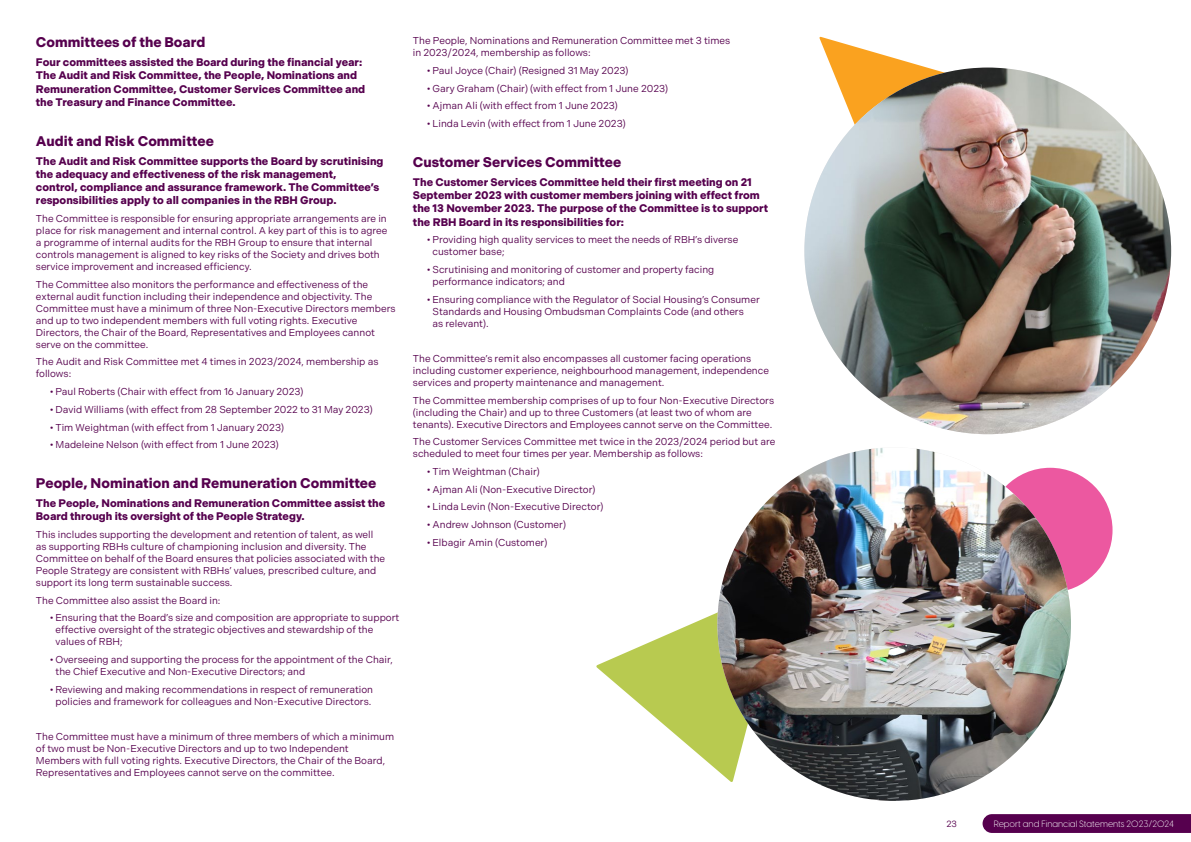
<style>
.page{position:relative;width:1191px;height:842px;background:#fff}
.page>*{position:absolute;margin:0;border:0;box-sizing:border-box;transform-origin:0 0}
.t1{font:700 14px "Indivisible";color:#56004e}
.t2{font:700 11px/13.2px "Indivisible";color:#56004e}
.t3{font:10px/12px "Indivisible";color:#56004e}
.t4{font:300 9px "Visby CF";color:#fff}
.t5{font:9px "Indivisible";color:#56004e}
</style>
<div class="page">
<svg style="left:982px;top:814px;width:209px;height:19px;background:#590551"></svg>
<svg style="left:596px;top:612px;width:188px;height:170px"></svg>
<svg style="left:819px;top:37px;width:197px;height:123px"></svg>
<div style="left:987px;top:468px;width:125px;height:124px;background:#ec58a0;border-radius:50%"></div>
<img style="left:804px;top:68px;width:367px;height:366px;border-radius:183px">
<img style="left:717px;top:447px;width:354px;height:354px;border-radius:177px">
<h1 class="t1" style="left:36px;top:34px;width:171px">Committees of the Board</h1>
<p class="t2" style="left:36px;top:56px;width:331px">Four committees assisted the Board during the financial year:<br>The Audit and Risk Committee, the People, Nominations and Remuneration Committee, Customer Services Committee and the Treasury and Finance Committee.</p>
<h1 class="t1" style="left:36px;top:133px;width:180px">Audit and Risk Committee</h1>
<p class="t2" style="left:36px;top:154px;width:349px">The Audit and Risk Committee supports the Board by scrutinising the adequacy and effectiveness of the risk management,<br>control, compliance and assurance framework. The Committee’s responsibilities apply to all companies in the RBH Group.</p>
<p class="t3" style="left:36px;top:213px;width:353px">The Committee is responsible for ensuring appropriate arrangements are in place for risk management and internal control. A key part of this is to agree a programme of internal audits for the RBH Group to ensure that internal controls management is aligned to key risks of the Society and drives both service improvement and increased efficiency.</p>
<p class="t3" style="left:36px;top:278px;width:361px">The Committee also monitors the performance and effectiveness of the external audit function including their independence and objectivity. The Committee must have a minimum of three Non-Executive Directors members and up to two independent members with full voting rights. Executive Directors, the Chair of the Board, Representatives and Employees cannot serve on the committee.</p>
<p class="t3" style="left:36px;top:356px;width:344px">The Audit and Risk Committee met 4 times in 2023/2024, membership as follows:</p>
<p class="t3" style="left:50px;top:386px;width:255px">• Paul Roberts (Chair with effect from 16 January 2023)</p>
<p class="t3" style="left:50px;top:403px;width:324px">• David Williams (with effect from 28 September 2022 to 31 May 2023)</p>
<p class="t3" style="left:50px;top:421px;width:235px">• Tim Weightman (with effect from 1 January 2023)</p>
<p class="t3" style="left:50px;top:439px;width:230px">• Madeleine Nelson (with effect from 1 June 2023)</p>
<h1 class="t1" style="left:36px;top:475px;width:342px">People, Nomination and Remuneration Committee</h1>
<p class="t2" style="left:36px;top:497px;width:351px">The People, Nominations and Remuneration Committee assist the<br>Board through its oversight of the People Strategy.</p>
<p class="t3" style="left:36px;top:529px;width:351px">This includes supporting the development and retention of talent, as well as supporting RBHs culture of championing inclusion and diversity. The Committee on behalf of the Board ensures that policies associated with the People Strategy are consistent with RBHs’ values, prescribed culture, and support its long term sustainable success.</p>
<p class="t3" style="left:36px;top:594px;width:186px">The Committee also assist the Board in:</p>
<p class="t3" style="left:56px;top:612px;width:345px;text-indent:-5px">• Ensuring that the Board’s size and composition are appropriate to support effective oversight of the strategic objectives and stewardship of the values of RBH;</p>
<p class="t3" style="left:56px;top:654px;width:339px;text-indent:-5px">• Overseeing and supporting the process for the appointment of the Chair, the Chief Executive and Non-Executive Directors; and</p>
<p class="t3" style="left:50px;top:683px;width:324px;text-align:center">• Reviewing and making recommendations in respect of remuneration policies and framework for colleagues and Non-Executive Directors.</p>
<p class="t3" style="left:36px;top:731px;width:360px">The Committee must have a minimum of three members of which a minimum of two must be Non-Executive Directors and up to two Independent Members with full voting rights. Executive Directors, the Chair of the Board, Representatives and Employees cannot serve on the committee.</p>
<p class="t3" style="left:413px;top:35px;width:319px">The People, Nominations and Remuneration Committee met 3 times in 2023/2024, membership as follows:</p>
<p class="t3" style="left:427px;top:65px;width:203px">• Paul Joyce (Chair) (Resigned 31 May 2023)</p>
<p class="t3" style="left:427px;top:82px;width:242px">• Gary Graham (Chair) (with effect from 1 June 2023)</p>
<p class="t3" style="left:427px;top:100px;width:192px">• Ajman Ali (with effect from 1 June 2023)</p>
<p class="t3" style="left:427px;top:118px;width:200px">• Linda Levin (with effect from 1 June 2023)</p>
<h1 class="t1" style="left:413px;top:154px;width:210px">Customer Services Committee</h1>
<p class="t2" style="left:413px;top:176px;width:357px">The Customer Services Committee held their first meeting on 21<br>September 2023 with customer members joining with effect from the 13 November 2023. The purpose of the Committee is to support the RBH Board in its responsibilities for:</p>
<p class="t3" style="left:432px;top:234px;width:307px;text-indent:-5px">• Providing high quality services to meet the needs of RBH’s diverse customer base;</p>
<p class="t3" style="left:432px;top:264px;width:283px;text-indent:-5px">• Scrutinising and monitoring of customer and property facing performance indicators; and</p>
<p class="t3" style="left:432px;top:293px;width:329px;text-indent:-5px">• Ensuring compliance with the Regulator of Social Housing’s Consumer<br>Standards and Housing Ombudsman Complaints Code (and others<br>as relevant).</p>
<p class="t3" style="left:413px;top:353px;width:358px">The Committee’s remit also encompasses all customer facing operations including customer experience, neighbourhood management, independence services and property maintenance and management.</p>
<p class="t3" style="left:413px;top:394px;width:363px">The Committee membership comprises of up to four Non-Executive Directors (including the Chair) and up to three Customers (at least two of whom are tenants). Executive Directors and Employees cannot serve on the Committee.</p>
<p class="t3" style="left:413px;top:436px;width:364px">The Customer Services Committee met twice in the 2023/2024 period but are scheduled to meet four times per year. Membership as follows:</p>
<p class="t3" style="left:427px;top:466px;width:114px">• Tim Weightman (Chair)</p>
<p class="t3" style="left:427px;top:483px;width:170px">• Ajman Ali (Non-Executive Director)</p>
<p class="t3" style="left:427px;top:501px;width:178px">• Linda Levin (Non-Executive Director)</p>
<p class="t3" style="left:427px;top:519px;width:140px">• Andrew Johnson (Customer)</p>
<p class="t3" style="left:427px;top:536px;width:122px">• Elbagir Amin (Customer)</p>
<p class="t5" style="left:946px;top:818px;width:12px">23</p>
<p class="t4" style="left:993px;top:817px;width:182px">Report and Financial Statements 2023/2024</p>
</div>
